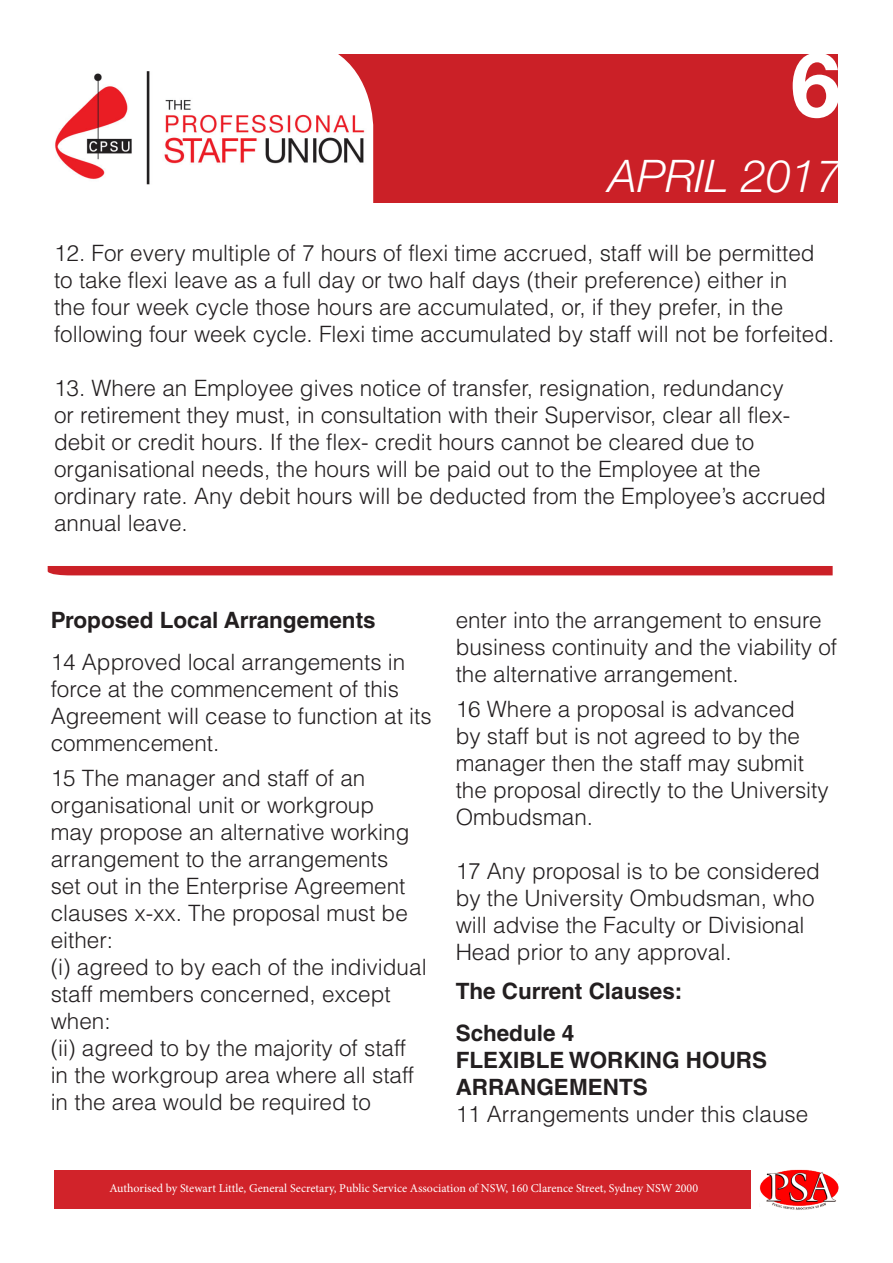
<style>
.page{position:relative;width:893px;height:1263px;background:#fff}
.page>*{position:absolute;margin:0;border:0;box-sizing:border-box;transform-origin:0 0}
.t1{font:700 90px "Helvetica Neue";color:#fff}
.t2{font:italic 300 45px "Helvetica Neue";color:#fff}
.t3{font:300 22.5px/27px "Helvetica";color:#231f20}
.Paragraph_Style_2{font:700 22.5px/27px "Helvetica LT Std";color:#231f20}
.t4{font:12px "Minion Pro";color:#fff}
</style>
<div class="page">
<div style="left:53px;top:54px;width:785px;height:148px;background:#cb2027"></div>
<img style="left:53px;top:54px;width:320px;height:148px">
<img style="left:759px;top:1169px;width:80px;height:41px">
<div style="left:54px;top:1170px;width:697px;height:38px;background:#d1232a"></div>
<div style="left:48px;top:566px;width:785px;height:9px;background:#cb2027"></div>
<p class="t1" style="left:791px;top:29px;width:52px">6</p>
<p class="t2" style="left:609px;top:149px;width:234px">APRIL 2017</p>
<p class="t3" style="left:54px;top:239px;width:782px">12. For every multiple of 7 hours of flexi time accrued, staff will be permitted to take flexi leave as a full day or two half days (their preference) either in<br>the four week cycle those hours are accumulated, or, if they prefer, in the following four week cycle. Flexi time accumulated by staff will not be forfeited.</p>
<p class="t3" style="left:54px;top:374px;width:773px">13. Where an Employee gives notice of transfer, resignation, redundancy<br>or retirement they must, in consultation with their Supervisor, clear all flex&shy;debit or credit hours. If the flex- credit hours cannot be cleared due to organisational needs, the hours will be paid out to the Employee at the ordinary rate. Any debit hours will be deducted from the Employee’s accrued annual leave.</p>
<p class="Paragraph_Style_2" style="left:51px;top:606px;width:326px">Proposed Local Arrangements</p>
<p class="t3" style="left:51px;top:648px;width:383px">14 Approved local arrangements in force at the commencement of this<br>Agreement will cease to function at its commencement.</p>
<p class="t3" style="left:51px;top:764px;width:360px">15 The manager and staff of an organisational unit or workgroup may propose an alternative working arrangement to the arrangements set out in the Enterprise Agreement clauses x-xx. The proposal must be either:</p>
<p class="t3" style="left:51px;top:953px;width:377px">(i) agreed to by each of the individual staff members concerned, except when:</p>
<p class="t3" style="left:51px;top:1034px;width:365px">(ii) agreed to by the majority of staff in the workgroup area where all staff in the area would be required to</p>
<p class="t3" style="left:456px;top:606px;width:383px">enter into the arrangement to ensure business continuity and the viability of the alternative arrangement.</p>
<p class="t3" style="left:456px;top:695px;width:375px">16 Where a proposal is advanced<br>by staff but is not agreed to by the manager then the staff may submit the proposal directly to the University<br>Ombudsman.</p>
<p class="t3" style="left:456px;top:857px;width:366px">17 Any proposal is to be considered by the University Ombudsman, who will advise the Faculty or Divisional Head prior to any approval.</p>
<p class="Paragraph_Style_2" style="left:456px;top:977px;width:228px">The Current Clauses:</p>
<p class="Paragraph_Style_2" style="left:456px;top:1019px;width:120px">Schedule 4</p>
<p class="Paragraph_Style_2" style="left:456px;top:1046px;width:313px">FLEXIBLE WORKING HOURS<br>ARRANGEMENTS</p>
<p class="t3" style="left:456px;top:1100px;width:354px">11 Arrangements under this clause</p>
<p class="t4" style="left:109px;top:1180px;width:590px">Authorised by Stewart Little, General Secretary, Public Service Association of NSW, 160 Clarence Street, Sydney NSW 2000</p>
</div>
